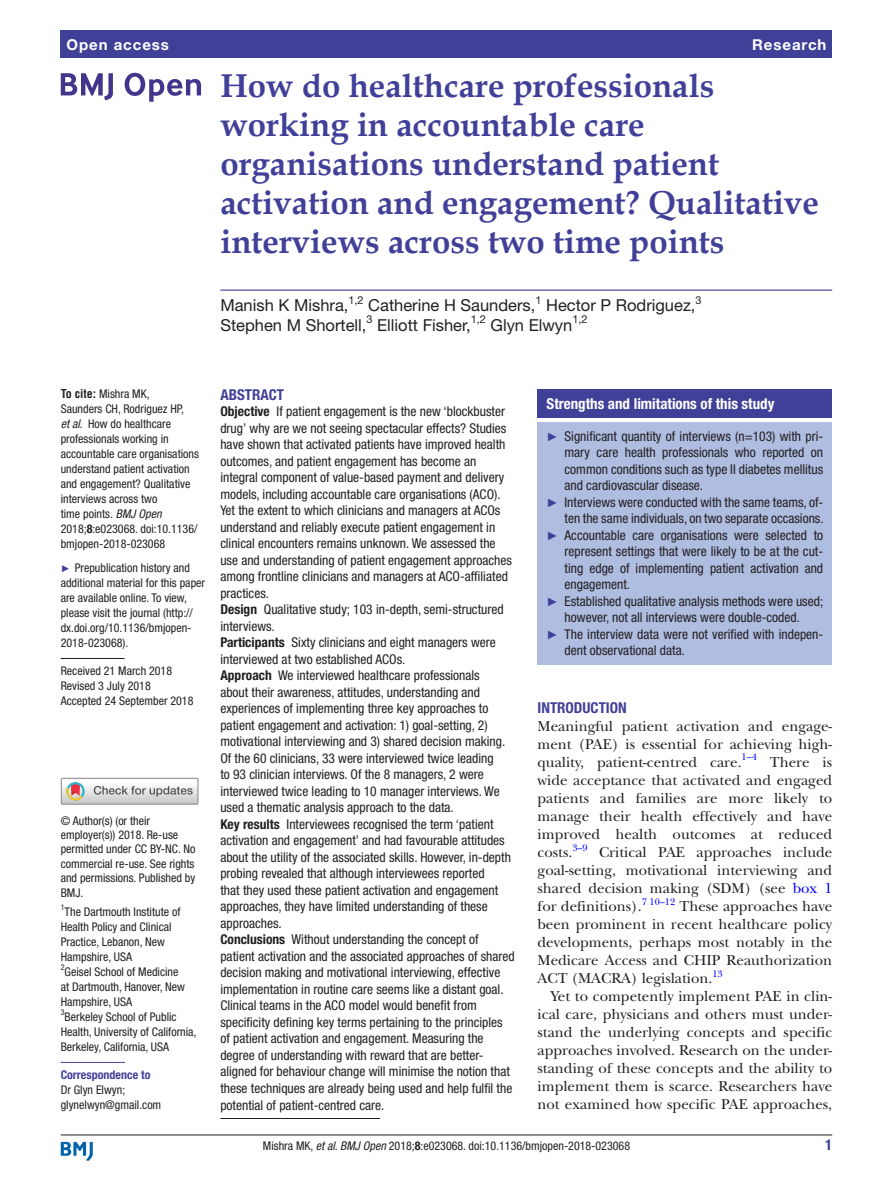
<style>
.page{position:relative;width:893px;height:1191px;background:#fff}
.page>*{position:absolute;margin:0;border:0;box-sizing:border-box;transform-origin:0 0}
.t1{font:700 33px/39px "Book Antiqua";color:#414099}
.t2{font:16.5px "Helvetica Neue LT Std";color:#231f20}
.t3{font:15px/18px "New Baskerville";color:#231f20;text-align:justify}
.t4{font:700 condensed 15px "Helvetica Neue LT Std";color:#fff}
.t5{font:700 condensed 15px "Helvetica Neue LT Std";color:#414099}
.t6{font:700 15px "Helvetica Neue LT Std";letter-spacing:.065em;color:#fff}
.t7{font:condensed 13.5px/16.5px "Helvetica Neue LT Std";color:#231f20}
.t8{font:condensed 12px/15px "Helvetica Neue LT Std";color:#231f20}
.t9{font:700 condensed 12px "Helvetica Neue LT Std";color:#414099}
.t10{font:10.95px "Helvetica Neue LT Std";color:#231f20}
.t11{font:9.9px "New Baskerville";color:#00f}
.t12{font:condensed 7.95px "Helvetica Neue LT Std";color:#231f20}
.s1{font-family:"Helvetica LT Std";font-weight:700}
.s2{font-style:italic}
.s3{font-weight:700}
.s4{font-family:"Arial";font-stretch:normal;font-size:9.75px;color:#414099}
.s5{font-family:"Arial";font-stretch:normal;font-size:12px;color:#414099}
.s6{color:#00f}
</style>
<div class="page">
<hr style="left:61px;top:1134px;width:771px;height:1px;background:#231f20">
<svg style="left:61px;top:1141px;width:32px;height:19px"></svg>
<div style="left:61px;top:31px;width:771px;height:27px;background:#414099"></div>
<hr style="left:220px;top:289px;width:612px;height:2px;background:#414099">
<hr style="left:61px;top:658px;width:64px;height:1px;background:#231f20">
<hr style="left:61px;top:1062px;width:64px;height:1px;background:#414099">
<svg style="left:61px;top:73px;width:52px;height:27px"></svg>
<svg style="left:125px;top:73px;width:76px;height:29px"></svg>
<div style="left:61px;top:777px;width:138px;height:27px;border:1px solid #969090"></div>
<svg style="left:61px;top:778px;width:137px;height:26px"></svg>
<hr style="left:220px;top:1118px;width:160px;height:1px;background:#231f20">
<div style="left:538px;top:389px;width:294px;height:29px;background:#414099"></div>
<div style="left:538px;top:422px;width:294px;height:242px;background:#afbde1"></div>
<p class="t6" style="left:66px;top:35px;width:104px">Open access</p>
<p class="t6" style="left:752px;top:35px;width:76px">Research</p>
<h1 class="t1" style="left:220px;top:66px;width:600px">How do healthcare professionals working in accountable care organisations understand patient activation and engagement? Qualitative interviews across two time points</h1>
<p class="t2" style="left:220px;top:296px;width:130px">Manish K Mishra,</p>
<p class="t10" style="left:348px;top:293px;width:17px">1,2</p>
<p class="t2" style="left:368px;top:296px;width:169px">Catherine H Saunders,</p>
<p class="t10" style="left:535px;top:293px;width:8px">1</p>
<p class="t2" style="left:546px;top:296px;width:151px">Hector P Rodriguez,</p>
<p class="t10" style="left:695px;top:293px;width:8px">3</p>
<p class="t2" style="left:220px;top:315px;width:148px">Stephen M Shortell,</p>
<p class="t10" style="left:366px;top:313px;width:8px">3</p>
<p class="t2" style="left:377px;top:315px;width:95px">Elliott Fisher,</p>
<p class="t10" style="left:471px;top:313px;width:17px">1,2</p>
<p class="t2" style="left:490px;top:315px;width:83px">Glyn Elwyn</p>
<p class="t10" style="left:572px;top:313px;width:17px">1,2</p>
<p class="t8" style="left:61px;top:386px;width:140px"><span class="s1">To cite:</span> Mishra MK,<br>Saunders CH, Rodriguez HP,<br><span class="s2">et al</span>. How do healthcare professionals working in accountable care organisations understand patient activation and engagement? Qualitative interviews across two<br>time points. <span class="s2">BMJ Open<br></span>2018;<span class="s3">8</span>:e023068. doi:10.1136/ bmjopen-2018-023068</p>
<p class="t8" style="left:61px;top:560px;width:146px"><span class="s4">►</span> Prepublication history and additional material for this paper are available online. To view, please visit the journal (http:// dx.doi.org/10.1136/bmjopen-<br>2018-023068).</p>
<p class="t8" style="left:61px;top:663px;width:134px">Received 21 March 2018<br>Revised 3 July 2018<br>Accepted 24 September 2018</p>
<p class="t8" style="left:61px;top:813px;width:136px;line-height:14.4px">© Author(s) (or their employer(s)) 2018. Re-use permitted under CC BY-NC. No commercial re-use. See rights and permissions. Published by<br>BMJ.</p>
<p class="t12" style="left:61px;top:903px;width:5px">1</p>
<p class="t8" style="left:61px;top:904px;width:121px;text-indent:4px">The Dartmouth Institute of<br>Health Policy and Clinical<br>Practice, Lebanon, New<br>Hampshire, USA</p>
<p class="t12" style="left:61px;top:963px;width:5px">2</p>
<p class="t8" style="left:61px;top:964px;width:137px;text-indent:4px">Geisel School of Medicine<br>at Dartmouth, Hanover, New<br>Hampshire, USA<br><sup>3</sup>Berkeley School of Public<br>Health, University of California,<br>Berkeley, California, USA</p>
<p class="t9" style="left:61px;top:1067px;width:91px">Correspondence to</p>
<p class="t8" style="left:61px;top:1082px;width:102px">Dr Glyn Elwyn; glynelwyn@gmail.com</p>
<p class="t5" style="left:220px;top:385px;width:65px">Abstract</p>
<p class="t7" style="left:220px;top:403px;width:296px"><span class="s3">Objective</span> If patient engagement is the new ‘blockbuster drug’ why are we not seeing spectacular effects? Studies have shown that activated patients have improved health outcomes, and patient engagement has become an integral component of value-based payment and delivery models, including accountable care organisations (ACO).<br>Yet the extent to which clinicians and managers at ACOs understand and reliably execute patient engagement in clinical encounters remains unknown. We assessed the use and understanding of patient engagement approaches among frontline clinicians and managers at ACO-affiliated practices.<br><span class="s3">Design</span> Qualitative study; 103 in-depth, semi-structured interviews.<br><span class="s3">Participants</span> Sixty clinicians and eight managers were interviewed at two established ACOs.<br><span class="s3">Approach</span> We interviewed healthcare professionals<br>about their awareness, attitudes, understanding and experiences of implementing three key approaches to patient engagement and activation: 1) goal-setting, 2) motivational interviewing and 3) shared decision making.<br>Of the 60 clinicians, 33 were interviewed twice leading<br>to 93 clinician interviews. Of the 8 managers, 2 were interviewed twice leading to 10 manager interviews. We used a thematic analysis approach to the data.<br><span class="s3">Key results</span> Interviewees recognised the term ‘patient activation and engagement’ and had favourable attitudes about the utility of the associated skills. However, in-depth probing revealed that although interviewees reported<br>that they used these patient activation and engagement approaches, they have limited understanding of these approaches.<br><span class="s3">Conclusions</span> Without understanding the concept of patient activation and the associated approaches of shared decision making and motivational interviewing, effective implementation in routine care seems like a distant goal.<br>Clinical teams in the ACO model would benefit from specificity defining key terms pertaining to the principles of patient activation and engagement. Measuring the degree of understanding with reward that are better&shy;aligned for behaviour change will minimise the notion that these techniques are already being used and help fulfil the potential of patient-centred care.</p>
<p class="t4" style="left:547px;top:394px;width:229px">Strengths and limitations of this study</p>
<p class="t7" style="left:547px;top:427px;width:278px"><span class="s5">►</span> Significant quantity of interviews (n=103) with pri-</p>
<p class="t7" style="left:565px;top:444px;width:260px">mary care health professionals who reported on</p>
<p class="t7" style="left:565px;top:460px;width:260px">common conditions such as type II diabetes mellitus</p>
<p class="t7" style="left:565px;top:477px;width:140px">and cardiovascular disease.</p>
<p class="t7" style="left:547px;top:493px;width:278px"><span class="s5">►</span> Interviews were conducted with the same teams, of-</p>
<p class="t7" style="left:565px;top:510px;width:261px">ten the same individuals, on two separate occasions.</p>
<p class="t7" style="left:547px;top:526px;width:278px"><span class="s5">►</span> Accountable care organisations were selected to</p>
<p class="t7" style="left:565px;top:543px;width:260px">represent settings that were likely to be at the cut-</p>
<p class="t7" style="left:565px;top:559px;width:260px">ting edge of implementing patient activation and</p>
<p class="t7" style="left:565px;top:576px;width:67px">engagement.</p>
<p class="t7" style="left:547px;top:592px;width:278px"><span class="s5">►</span> Established qualitative analysis methods were used;</p>
<p class="t7" style="left:565px;top:609px;width:237px">however, not all interviews were double-coded.</p>
<p class="t7" style="left:547px;top:625px;width:278px"><span class="s5">►</span> The interview data were not verified with indepen-</p>
<p class="t7" style="left:565px;top:642px;width:122px">dent observational data.</p>
<p class="t5" style="left:538px;top:699px;width:91px">Introduction</p>
<p class="t3" style="left:538px;top:717px;width:296px">Meaningful patient activation and engage&shy;ment (PAE) is essential for achieving high&shy;quality, patient-centred care.</p>
<p class="t11" style="left:742px;top:751px;width:17px">1–4</p>
<p class="t3" style="left:538px;top:753px;width:296px;text-indent:232px">There is wide acceptance that activated and engaged patients and families are more likely to manage their health effectively and have improved health outcomes at reduced costs.</p>
<p class="t11" style="left:572px;top:841px;width:17px">3–9</p>
<p class="t3" style="left:538px;top:843px;width:296px;text-indent:62px">Critical PAE approaches include goal-setting, motivational interviewing and shared decision making (SDM) (see <span class="s6">box 1 </span>for definitions).</p>
<p class="t11" style="left:642px;top:895px;width:35px">7 10–12</p>
<p class="t3" style="left:538px;top:897px;width:296px;text-indent:142px">These approaches have been prominent in recent healthcare policy developments, perhaps most notably in the Medicare Access and CHIP Reauthorization ACT (MACRA) legislation.</p>
<p class="t11" style="left:712px;top:967px;width:12px">13</p>
<p class="t3" style="left:538px;top:987px;width:296px;text-indent:14px">Yet to competently implement PAE in clin&shy;ical care, physicians and others must under&shy;stand the underlying concepts and specific approaches involved. Research on the under&shy;standing of these concepts and the ability to implement them is scarce. Researchers have not examined how specific PAE approaches,</p>
<p class="t8" style="left:263px;top:1137px;width:369px">Mishra MK, <span class="s2">et al</span>. <span class="s2">BMJ Open</span> 2018;<span class="s3">8</span>:e023068. doi:10.1136/bmjopen-2018-023068</p>
<p class="t5" style="left:825px;top:1135px;width:9px">1</p>
</div>
